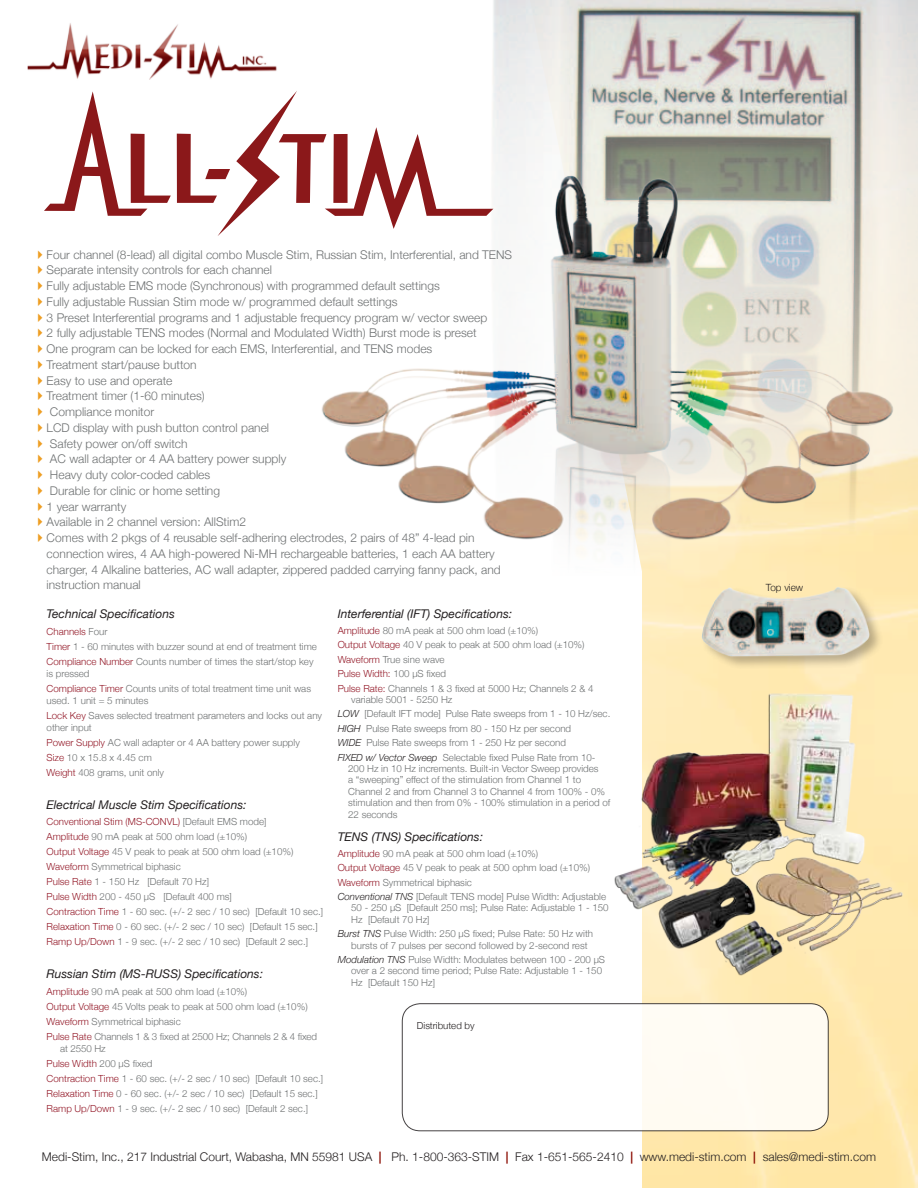
<style>
.page{position:relative;width:918px;height:1188px;background:#fff}
.page>*{position:absolute;margin:0;border:0;box-sizing:border-box;transform-origin:0 0}
.t1{font:300 12px/15.8px "Helvetica Neue";color:#6e7172}
.t2{font:italic 12px "Helvetica Neue";color:#231f20}
.t3{font:300 12px "Helvetica Neue";color:#231f20}
.t4{font:300 9.9px "Helvetica Neue";color:#231f20}
.t5{font:300 9.75px/15px "Helvetica Neue";color:#6e7172}
.t6{font:300 9.75px "Helvetica Neue";color:#231f20}
.s1{color:#ee9e23}
.s2{color:#941a29}
.s3{font-style:italic;color:#231f20}
.s4{font-weight:700;color:#8c0f05}
</style>
<div class="page">
<img style="left:530px;top:536px;width:388px;height:652px">
<img style="left:493px;top:0;width:425px;height:536px">
<img style="left:321px;top:166px;width:588px;height:483px">
<div style="left:402px;top:1004px;width:426px;height:127px;background:linear-gradient(to right,#fff,#fffbf1);border-radius:18px"></div>
<div style="left:402px;top:1004px;width:426px;height:127px;border:1px solid #231f20;border-radius:18px"></div>
<img style="left:607px;top:687px;width:305px;height:294px">
<svg style="left:44px;top:91px;width:127px;height:125px"></svg>
<svg style="left:177px;top:91px;width:316px;height:145px"></svg>
<img style="left:690px;top:576px;width:192px;height:92px">
<img style="left:27px;top:23px;width:250px;height:57px">
<p class="t1" style="left:33px;top:246px;width:480px"><span class="s1">✔</span>Four channel (8-lead) all digital combo Muscle Stim, Russian Stim, Interferential, and TENS</p>
<p class="t1" style="left:33px;top:262px;width:240px"><span class="s1">✔</span>Separate intensity controls for each channel</p>
<p class="t1" style="left:33px;top:278px;width:408px"><span class="s1">✔</span>Fully adjustable EMS mode (Synchronous) with programmed default settings</p>
<p class="t1" style="left:33px;top:293px;width:366px"><span class="s1">✔</span>Fully adjustable Russian Stim mode w/ programmed default settings</p>
<p class="t1" style="left:33px;top:309px;width:456px"><span class="s1">✔</span>3 Preset Interferential programs and 1 adjustable frequency program w/ vector sweep</p>
<p class="t1" style="left:33px;top:325px;width:445px"><span class="s1">✔</span>2 fully adjustable TENS modes (Normal and Modulated Width) Burst mode is preset</p>
<p class="t1" style="left:33px;top:341px;width:401px"><span class="s1">✔</span>One program can be locked for each EMS, Interferential, and TENS modes</p>
<p class="t1" style="left:33px;top:356px;width:165px"><span class="s1">✔</span>Treatment start/pause button</p>
<p class="t1" style="left:33px;top:372px;width:141px"><span class="s1">✔</span>Easy to use and operate</p>
<p class="t1" style="left:33px;top:388px;width:173px"><span class="s1">✔</span>Treatment timer (1-60 minutes)</p>
<p class="t1" style="left:33px;top:404px;width:123px"><span class="s1">✔</span> Compliance monitor</p>
<p class="t1" style="left:33px;top:419px;width:237px"><span class="s1">✔</span>LCD display with push button control panel</p>
<p class="t1" style="left:33px;top:435px;width:156px"><span class="s1">✔</span> Safety power on/off switch</p>
<p class="t1" style="left:33px;top:451px;width:255px"><span class="s1">✔</span> AC wall adapter or 4 AA battery power supply</p>
<p class="t1" style="left:33px;top:467px;width:179px"><span class="s1">✔</span> Heavy duty color-coded cables</p>
<p class="t1" style="left:33px;top:482px;width:188px"><span class="s1">✔</span> Durable for clinic or home setting</p>
<p class="t1" style="left:33px;top:498px;width:95px"><span class="s1">✔</span>1 year warranty</p>
<p class="t1" style="left:33px;top:514px;width:214px"><span class="s1">✔</span>Available in 2 channel version: AllStim2</p>
<p class="t1" style="left:47px;top:530px;width:456px;text-indent:-14px"><span class="s1">✔</span>Comes with 2 pkgs of 4 reusable self-adhering electrodes, 2 pairs of 48” 4-lead pin connection wires, 4 AA high-powered Ni-MH rechargeable batteries, 1 each AA battery charger, 4 Alkaline batteries, AC wall adapter, zippered padded carrying fanny pack, and instruction manual</p>
<p class="t2" style="left:47px;top:607px;width:130px">Technical Specifications</p>
<p class="t5" style="left:47px;top:623px;width:272px"><span class="s2">Channels</span> Four<br><span class="s2">Timer</span> 1 - 60 minutes with buzzer sound at end of treatment time<br><span class="s2">Compliance Number</span> Counts number of times the start/stop key</p>
<p class="t5" style="left:47px;top:665px;width:266px">is pressed<br><span class="s2">Compliance Timer</span> Counts units of total treatment time unit was</p>
<p class="t5" style="left:47px;top:692px;width:277px">used. 1 unit = 5 minutes<br><span class="s2">Lock Key</span> Saves selected treatment parameters and locks out any</p>
<p class="t5" style="left:47px;top:719px;width:255px">other input<br><span class="s2">Power Supply</span> AC wall adapter or 4 AA battery power supply<br><span class="s2">Size</span> 10 x 15.8 x 4.45 cm<br><span class="s2">Weight</span> 408 grams, unit only</p>
<p class="t2" style="left:47px;top:797px;width:202px">Electrical Muscle Stim Specifications:</p>
<p class="t5" style="left:47px;top:814px;width:278px"><span class="s2">Conventional Stim (MS-CONVL)</span> [Default EMS mode]<br><span class="s2">Amplitude</span> 90 mA peak at 500 ohm load (±10%)<br><span class="s2">Output Voltage</span> 45 V peak to peak at 500 ohm load (±10%)<br><span class="s2">Waveform</span> Symmetrical biphasic<br><span class="s2">Pulse Rate</span> 1 - 150 Hz [Default 70 Hz]<br><span class="s2">Pulse Width</span> 200 - 450 µS [Default 400 ms]<br><span class="s2">Contraction Time</span> 1 - 60 sec. (+/- 2 sec / 10 sec) [Default 10 sec.] <span class="s2">Relaxation Time</span> 0 - 60 sec. (+/- 2 sec / 10 sec) [Default 15 sec.] <span class="s2">Ramp Up/Down</span> 1 - 9 sec. (+/- 2 sec / 10 sec) [Default 2 sec.]</p>
<p class="t2" style="left:47px;top:967px;width:218px">Russian Stim (MS-RUSS) Specifications:</p>
<p class="t5" style="left:47px;top:983px;width:272px"><span class="s2">Amplitude</span> 90 mA peak at 500 ohm load (±10%)<br><span class="s2">Output Voltage</span> 45 Volts peak to peak at 500 ohm load (±10%)<br><span class="s2">Waveform</span> Symmetrical biphasic<br><span class="s2">Pulse Rate</span> Channels 1 &amp; 3 fixed at 2500 Hz; Channels 2 &amp; 4 fixed</p>
<p class="t5" style="left:47px;top:1040px;width:278px;text-indent:14px">at 2550 Hz<br><span class="s2">Pulse Width</span> 200 µS fixed<br><span class="s2">Contraction Time</span> 1 - 60 sec. (+/- 2 sec / 10 sec) [Default 10 sec.] <span class="s2">Relaxation Time</span> 0 - 60 sec. (+/- 2 sec / 10 sec) [Default 15 sec.] <span class="s2">Ramp Up/Down</span> 1 - 9 sec. (+/- 2 sec / 10 sec) [Default 2 sec.]</p>
<p class="t2" style="left:338px;top:607px;width:176px">Interferential (IFT) Specifications:</p>
<p class="t5" style="left:338px;top:623px;width:257px;line-height:14.4px"><span class="s2">Amplitude</span> 80 mA peak at 500 ohm load (±10%)<br><span class="s2">Output Voltage</span> 40 V peak to peak at 500 ohm load (±10%)<br><span class="s2">Waveform</span> True sine wave<br><span class="s2">Pulse Width:</span> 100 µS fixed<br><span class="s2">Pulse Rate:</span> Channels 1 &amp; 3 fixed at 5000 Hz; Channels 2 &amp; 4</p>
<p class="t5" style="left:338px;top:692px;width:274px;line-height:14.4px;text-indent:14px">variable 5001 - 5250 Hz<br><span class="s3">LOW</span> [Default IFT mode] Pulse Rate sweeps from 1 - 10 Hz/sec.<br><span class="s3">HIGH</span> Pulse Rate sweeps from 80 - 150 Hz per second<br><span class="s3">WIDE</span> Pulse Rate sweeps from 1 - 250 Hz per second<br><span class="s3">FIXED w/ Vector Sweep</span> Selectable fixed Pulse Rate from 10-</p>
<p class="t5" style="left:348px;top:763px;width:264px;line-height:11.4px">200 Hz in 10 Hz increments. Built-in Vector Sweep provides<br>a “sweeping” effect of the stimulation from Channel 1 to Channel 2 and from Channel 3 to Channel 4 from 100% - 0% stimulation and then from 0% - 100% stimulation in a period of 22 seconds</p>
<p class="t2" style="left:338px;top:829px;width:147px">TENS (TNS) Specifications:</p>
<p class="t5" style="left:338px;top:846px;width:270px;line-height:14.4px"><span class="s2">Amplitude</span> 90 mA peak at 500 ohm load (±10%)<br><span class="s2">Output Voltage</span> 45 V peak to peak at 500 ophm load (±10%)<br><span class="s2">Waveform</span> Symmetrical biphasic<br><span class="s3">Conventional TNS</span> [Default TENS mode] Pulse Width: Adjustable</p>
<p class="t5" style="left:351px;top:902px;width:259px;line-height:11.4px">50 - 250 µS [Default 250 ms]; Pulse Rate: Adjustable 1 - 150<br>Hz [Default 70 Hz]</p>
<p class="t5" style="left:351px;top:928px;width:243px;line-height:11.4px;text-indent:-14px"><span class="s3">Burst TNS</span> Pulse Width: 250 µS fixed; Pulse Rate: 50 Hz with bursts of 7 pulses per second followed by 2-second rest</p>
<p class="t5" style="left:351px;top:954px;width:255px;line-height:11.4px;text-indent:-14px"><span class="s3">Modulation TNS</span> Pulse Width: Modulates between 100 - 200 µS over a 2 second time period; Pulse Rate: Adjustable 1 - 150<br>Hz [Default 150 Hz]</p>
<p class="t6" style="left:417px;top:1020px;width:59px">Distributed by</p>
<p class="t4" style="left:766px;top:581px;width:39px">Top view</p>
<p class="t3" style="left:42px;top:1149px;width:836px">Medi-Stim, Inc., 217 Industrial Court, Wabasha, MN 55981 USA <span class="s4">|</span> Ph. 1-800-363-STIM <span class="s4">|</span> Fax 1-651-565-2410 <span class="s4">|</span> www.medi-stim.com <span class="s4">|</span> sales@medi-stim.com</p>
</div>
